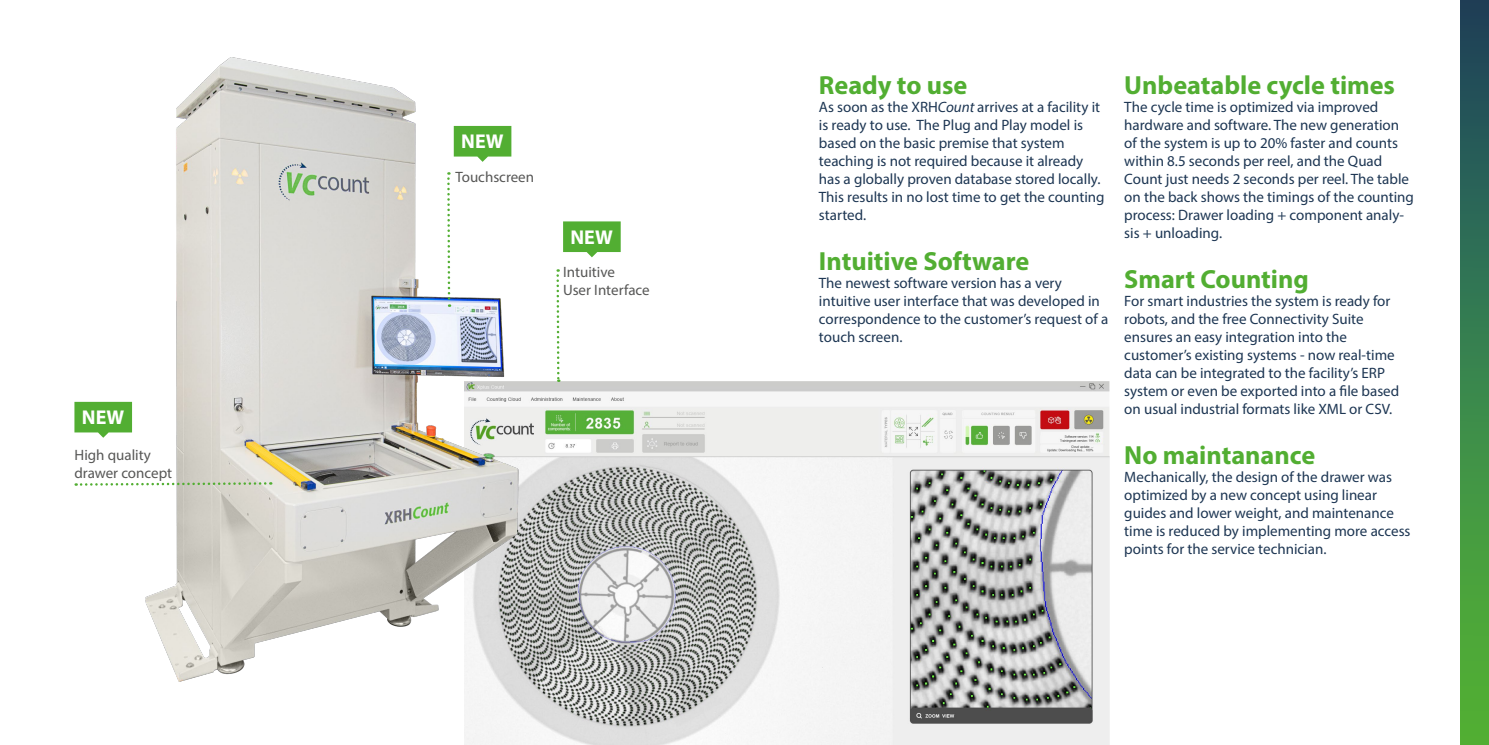
<style>
.page{position:relative;width:1489px;height:745px;background:#fff}
.page>*{position:absolute;margin:0;border:0;box-sizing:border-box;transform-origin:0 0}
.t1{font:700 26.25px "Myriad Pro";color:#52ae32}
.t2{font:700 20px "Myriad Pro";letter-spacing:.005em;color:#fff}
.t3{font:15px/18px "Myriad Pro";color:#1d3653}
.t4{font:15px/18px "Myriad Pro";color:#575756}
.s1{font-style:italic}
</style>
<div class="page">
<img style="left:464px;top:381px;width:645px;height:363px">
<img style="left:145px;top:57px;width:417px;height:629px">
<svg style="left:76px;top:480px;width:195px;height:6px"></svg>
<svg style="left:74px;top:401px;width:58px;height:36px;background:#6ab94f"></svg>
<svg style="left:446px;top:172px;width:5px;height:135px"></svg>
<svg style="left:454px;top:126px;width:57px;height:36px;background:#69b94e"></svg>
<div style="left:1460px;top:0;width:28px;height:744px;background:linear-gradient(to bottom,#1c4560,#55bb35)"></div>
<svg style="left:555px;top:269px;width:6px;height:112px"></svg>
<svg style="left:563px;top:221px;width:57px;height:36px;background:#69b94e"></svg>
<p class="t2" style="left:82px;top:404px;width:44px">NEW</p>
<p class="t4" style="left:74px;top:445px;width:99px">High quality drawer concept</p>
<p class="t2" style="left:461px;top:128px;width:44px">NEW</p>
<p class="t4" style="left:455px;top:167px;width:80px">Touchscreen</p>
<p class="t2" style="left:570px;top:223px;width:44px">NEW</p>
<p class="t4" style="left:563px;top:262px;width:88px">Intuitive<br>User Interface</p>
<p class="t1" style="left:819px;top:68px;width:150px">Ready to use</p>
<p class="t3" style="left:819px;top:98px;width:287px">As soon as the XRH<span class="s1">Count</span> arrives at a facility it is ready to use. The Plug and Play model is based on the basic premise that system teaching is not required because it already has a globally proven database stored locally.<br>This results in no lost time to get the counting started.</p>
<p class="t1" style="left:819px;top:244px;width:212px">Intuitive Software</p>
<p class="t3" style="left:819px;top:273px;width:291px">The newest software version has a very intuitive user interface that was developed in correspondence to the customer’s request of a touch screen.</p>
<p class="t1" style="left:1124px;top:68px;width:272px">Unbeatable cycle times</p>
<p class="t3" style="left:1124px;top:98px;width:291px">The cycle time is optimized via improved hardware and software. The new generation of the system is up to 20% faster and counts within 8.5 seconds per reel, and the Quad Count just needs 2 seconds per reel. The table on the back shows the timings of the counting process: Drawer loading + component analy&shy;sis + unloading.</p>
<p class="t1" style="left:1124px;top:262px;width:186px">Smart Counting</p>
<p class="t3" style="left:1124px;top:291px;width:276px">For smart industries the system is ready for robots, and the free Connectivity Suite ensures an easy integration into the customer’s existing systems - now real-time data can be integrated to the facility’s ERP system or even be exported into a file based on usual industrial formats like XML or CSV.</p>
<p class="t1" style="left:1124px;top:437px;width:192px">No maintanance</p>
<p class="t3" style="left:1124px;top:467px;width:288px">Mechanically, the design of the drawer was optimized by a new concept using linear guides and lower weight, and maintenance time is reduced by implementing more access points for the service technician.</p>
</div>
